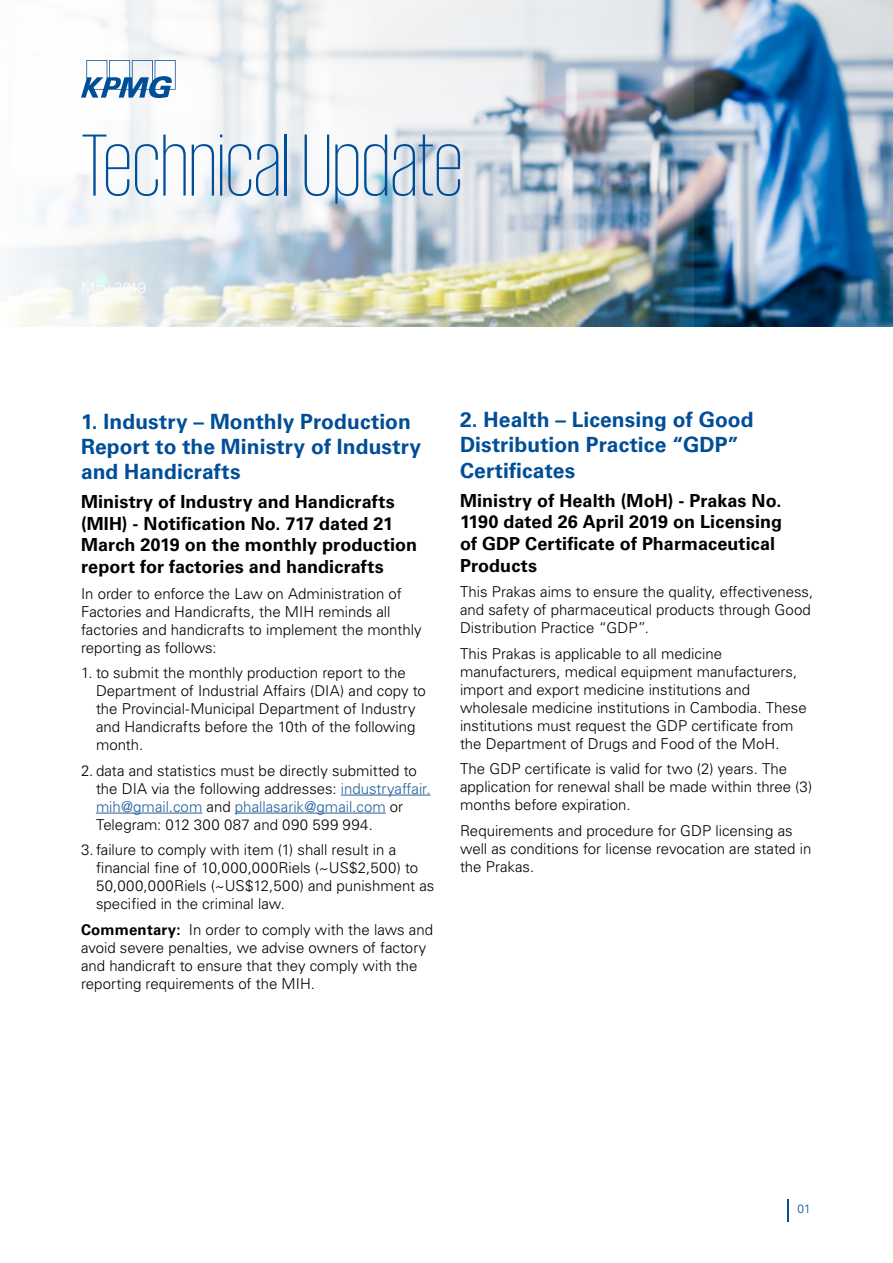
<style>
.page{position:relative;width:893px;height:1263px;background:#fff}
.page>*{position:absolute;margin:0;border:0;box-sizing:border-box;transform-origin:0 0}
.t1{font:200 90px "VNIKPMG";color:#004e98}
.t2{font:700 21px/25.2px "VNI Univers 65";letter-spacing:.005em;color:#004e98}
.t3{font:700 18px/21.6px "VNI Univers 65";letter-spacing:.005em;color:#000}
.t4{font:300 15px/18px "VNI Univers 45";color:#000}
.t5{font:300 15px "VNI Univers 45";color:#fff}
.t6{font:300 12px "VNI Univers 45";color:#004e98}
.s1{color:#215e9e}
.s2{font-family:"VNI Univers 65";font-weight:700}
</style>
<div class="page">
<img style="left:125px;top:0;width:767px;height:326px">
<img style="left:8px;top:1px;width:685px;height:325px">
<svg style="left:81px;top:60px;width:95px;height:38px"></svg>
<svg style="left:787px;top:1199px;width:1px;height:22px"></svg>
<hr style="left:341px;top:795px;width:90px;height:1px;background:#215e9e">
<hr style="left:96px;top:813px;width:106px;height:1px;background:#215e9e">
<hr style="left:235px;top:813px;width:151px;height:1px;background:#215e9e">
<h1 class="t1" style="left:81px;top:116px;width:383px">Technical Update</h1>
<p class="t5" style="left:81px;top:277px;width:67px">May 2019</p>
<h2 class="t2" style="left:81px;top:407px;width:342px">1. Industry – Monthly Production<br>Report to the Ministry of Industry and Handicrafts</h2>
<p class="t3" style="left:81px;top:490px;width:338px">Ministry of Industry and Handicrafts (MIH) - Notification No. 717 dated 21<br>March 2019 on the monthly production report for factories and handicrafts</p>
<p class="t4" style="left:81px;top:583px;width:342px">In order to enforce the Law on Administration of Factories and Handicrafts, the MIH reminds all factories and handicrafts to implement the monthly reporting as follows:</p>
<p class="t4" style="left:96px;top:663px;width:331px;text-indent:-15px">1. to submit the monthly production report to the Department of Industrial Affairs (DIA) and copy to the Provincial-Municipal Department of Industry and Handicrafts before the 10th of the following month.</p>
<p class="t4" style="left:96px;top:760px;width:336px;text-indent:-15px">2. data and statistics must be directly submitted to the DIA via the following addresses: <span class="s1">industryaffair. mih@gmail.com</span> and <span class="s1">phallasarik@gmail.com</span> or Telegram: 012 300 087 and 090 599 994.</p>
<p class="t4" style="left:96px;top:840px;width:340px;text-indent:-15px">3. failure to comply with item (1) shall result in a financial fine of 10,000,000Riels (~US$2,500) to 50,000,000Riels (~US$12,500) and punishment as specified in the criminal law.</p>
<p class="t4" style="left:81px;top:919px;width:354px"><span class="s2">Commentary:</span> In order to comply with the laws and avoid severe penalties, we advise owners of factory and handicraft to ensure that they comply with the reporting requirements of the MIH.</p>
<h2 class="t2" style="left:460px;top:406px;width:295px">2. Health – Licensing of Good<br>Distribution Practice “GDP”<br>Certificates</h2>
<p class="t3" style="left:460px;top:488px;width:324px">Ministry of Health (MoH) - Prakas No.<br>1190 dated 26 April 2019 on Licensing of GDP Certificate of Pharmaceutical<br>Products</p>
<p class="t4" style="left:460px;top:582px;width:355px">This Prakas aims to ensure the quality, effectiveness, and safety of pharmaceutical products through Good<br>Distribution Practice “GDP”.</p>
<p class="t4" style="left:460px;top:643px;width:348px">This Prakas is applicable to all medicine manufacturers, medical equipment manufacturers, import and export medicine institutions and wholesale medicine institutions in Cambodia. These institutions must request the GDP certificate from the Department of Drugs and Food of the MoH.</p>
<p class="t4" style="left:460px;top:759px;width:354px">The GDP certificate is valid for two (2) years. The application for renewal shall be made within three (3) months before expiration.</p>
<p class="t4" style="left:460px;top:820px;width:353px">Requirements and procedure for GDP licensing as well as conditions for license revocation are stated in the Prakas.</p>
<p class="t6" style="left:797px;top:1200px;width:15px">01</p>
</div>
